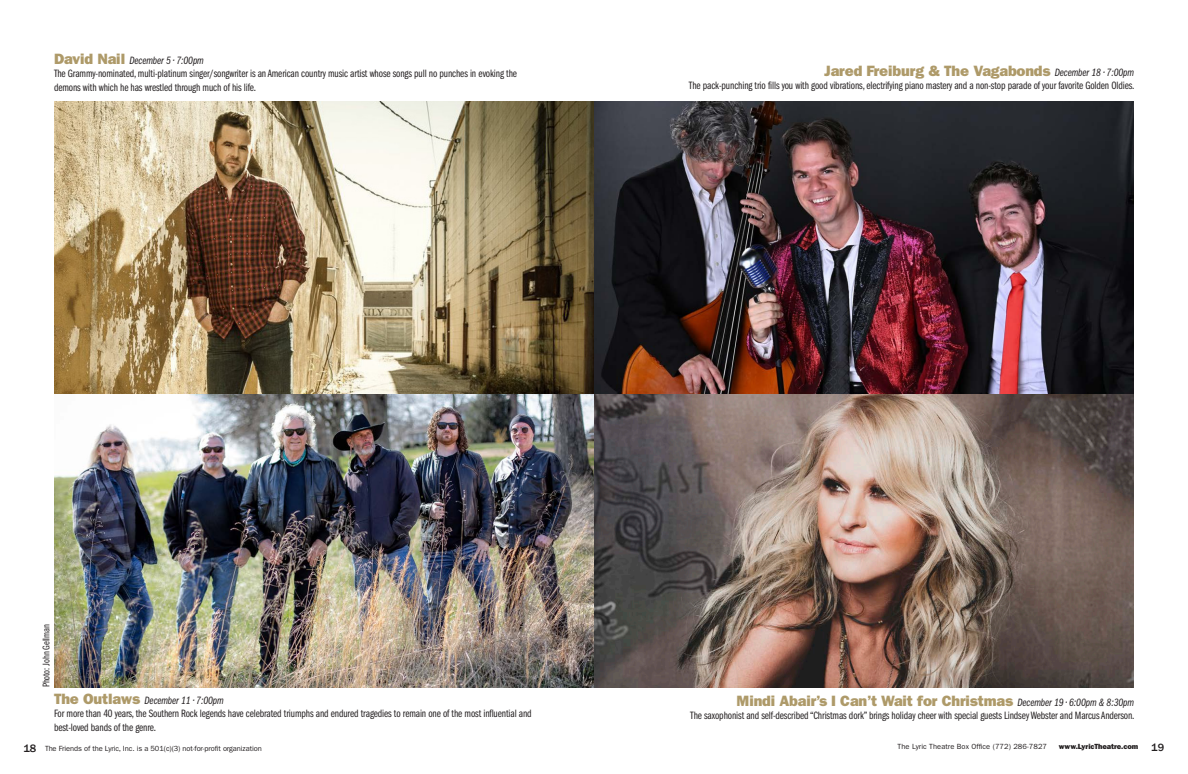
<style>
.page{position:relative;width:1188px;height:774px;background:#fff}
.page>*{position:absolute;margin:0;border:0;box-sizing:border-box;transform-origin:0 0}
.t1{font:15px "ITC Franklin Gothic Std Hvy";letter-spacing:-.01em;color:#ae9a69}
.t2{font:11px/13.2px "Franklin Gothic Book Cmpr";letter-spacing:-.01em;color:#231f20}
.t3{font:11px "Franklin Gothic Book Cmpr Ital";letter-spacing:-.01em;color:#231f20}
.t4{font:10px "Franklin Gothic Book Cmpr";letter-spacing:-.01em;color:#231f20}
.t5{font:7.5px "ITC Franklin Gothic Std";letter-spacing:-.01em;color:#231f20}
.t6{font:7.5px "ITC Franklin Gothic Std";letter-spacing:.01em;color:#231f20}
.t7{font:7.5px "ITC Franklin Gothic Std Hvy";letter-spacing:-.01em;color:#231f20}
.s1{font-family:"ITC Franklin Gothic Std Hvy";font-size:15px;color:#ae9a69}
.s2{font-family:"Franklin Gothic Book Cmpr Ital";font-size:11px;color:#231f20}
.s3{font-family:"Franklin Gothic";font-weight:500;font-size:11px}
</style>
<div class="page">
<img style="left:54px;top:101px;width:1080px;height:586px">
<p class="t3" style="left:54px;top:55px;width:151px"><span class="s1">David Nail</span> December 5 • 7:00pm</p>
<p class="t2" style="left:54px;top:67px;width:465px">The Grammy-nominated, multi-platinum singer/songwriter is an American country music artist whose songs pull no punches in evoking the demons with which he has wrestled through much of his life.</p>
<p class="t1" style="left:824px;top:62px;width:311px">Jared Freiburg &amp; The Vagabonds <span class="s2">December 18 • 7:00pm</span></p>
<p class="t2" style="left:689px;top:79px;width:447px">The pack-punching trio fills you with good vibrations, electrifying piano mastery and a non-stop parade of your favorite Golden Oldies.</p>
<p class="t4" style="left:41px;top:687px;width:64px;rotate:-90deg">Photo: John Gellman</p>
<p class="t3" style="left:54px;top:695px;width:171px"><span class="s1">The Outlaws</span> December 11 • 7:00pm</p>
<p class="t2" style="left:54px;top:707px;width:479px">For more than 40 years, the Southern Rock legends have celebrated triumphs and endured tragedies to remain one of the most influential and best-loved bands of the genre.</p>
<p class="t1" style="left:737px;top:692px;width:399px">Mindi Abair’s I Can’t Wait for Christmas <span class="s2">December 19 • 6:00pm &amp; 8:30pm</span></p>
<p class="t2" style="left:690px;top:709px;width:446px">The saxophonist and self-described “Christmas dork” brings holiday cheer with special guests Lindsey Webster and Marcus Anderson.</p>
<p class="t5" style="left:23px;top:744px;width:240px"><span class="s3">18</span> The Friends of the Lyric, Inc. is a 501(c)(3) not-for-profit organization</p>
<p class="t6" style="left:898px;top:743px;width:151px">The Lyric Theatre Box Office (772) 286-7827</p>
<p class="t7" style="left:1059px;top:742px;width:107px">www.LyricTheatre.com <span class="s3">19</span></p>
</div>
